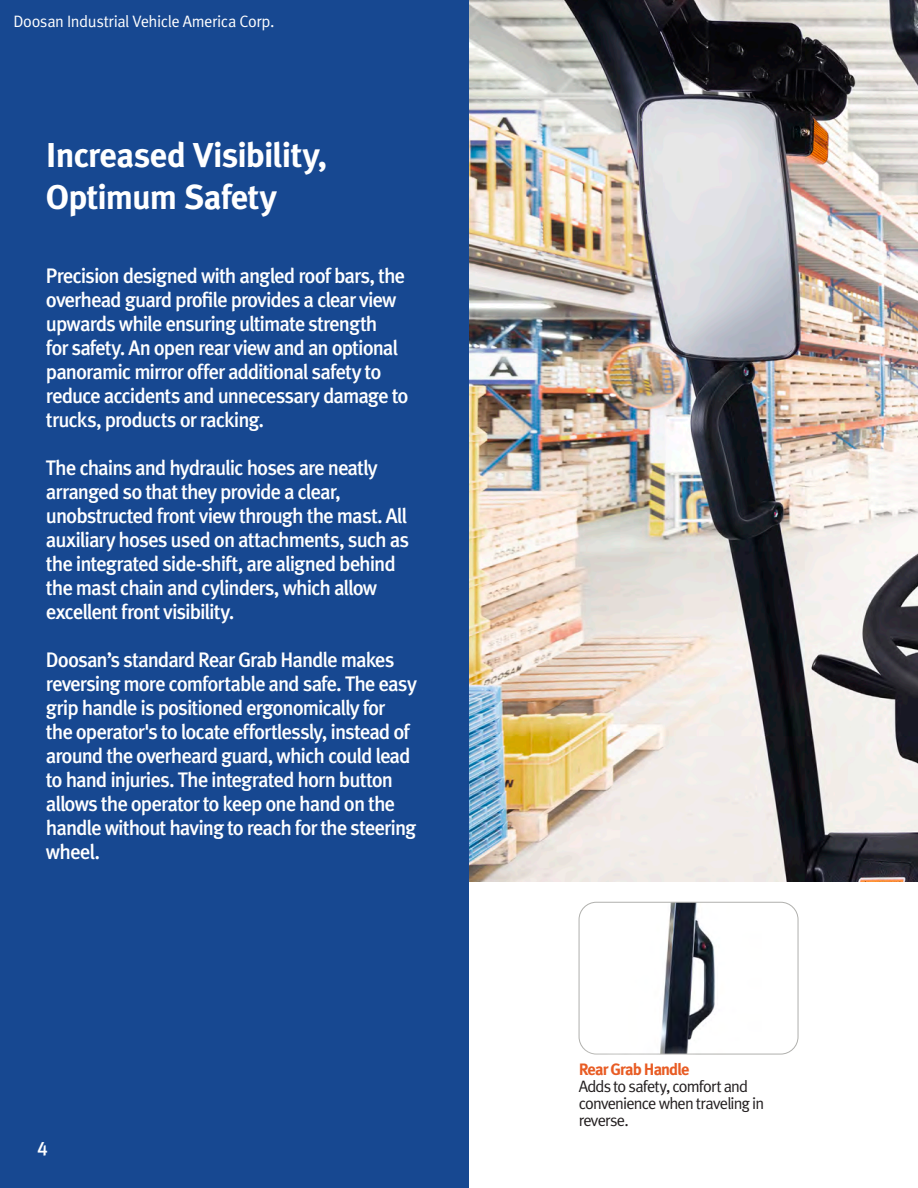
<style>
.page{position:relative;width:918px;height:1188px;background:#fff}
.page>*{position:absolute;margin:0;border:0;box-sizing:border-box;transform-origin:0 0}
.t1{font:39px "Meta Medium LF";color:#fff;scale:.5 1}
.t2{font:700 34.5px/41.4px "Meta Plus";letter-spacing:-.02em;color:#fff}
.t3{font:21px/24px "Meta Medium LF";letter-spacing:-.05em;color:#fff}
.t4{font:19.5px "Meta Medium LF";color:#fff}
.t5{font:16.5px/17.2px "Meta Plus Normal";letter-spacing:-.05em;color:#231f20}
.t6{font:16.5px "Meta Normal LF";letter-spacing:-.025em;color:#fff}
.t7{font:700 16.5px "Meta Plus";letter-spacing:-.06em;color:#e85c24}
</style>
<div class="page">
<img style="left:469px;top:0;width:449px;height:882px">
<div style="left:0;top:0;width:469px;height:1188px;background:#174891"></div>
<img style="left:579px;top:902px;width:219px;height:152px">
<div style="left:579px;top:902px;width:219px;height:152px;border:1px solid #b0b0ad;border-radius:17px"></div>
<div style="left:562px;top:1045px;width:218px;height:98px;background:#fff"></div>
<p class="t6" style="left:14px;top:12px;width:262px">Doosan Industrial Vehicle America Corp.</p>
<p class="t2" style="left:46px;top:135px;width:283px">Increased Visibility,<br>Optimum Safety</p>
<p class="t3" style="left:46px;top:264px;width:364px">Precision designed with angled roof bars, the overhead guard profile provides a clear view upwards while ensuring ultimate strength<br>for safety. An open rear view and an optional panoramic mirror offer additional safety to reduce accidents and unnecessary damage to trucks, products or racking.</p>
<p class="t3" style="left:46px;top:456px;width:365px">The chains and hydraulic hoses are neatly arranged so that they provide a clear, unobstructed front view through the mast. All auxiliary hoses used on attachments, such as the integrated side-shift, are aligned behind the mast chain and cylinders, which allow excellent front visibility.</p>
<p class="t3" style="left:46px;top:648px;width:373px">Doosan’s standard Rear Grab Handle makes reversing more comfortable and safe. The easy grip handle is positioned ergonomically for the operator's to locate effortlessly, instead of around the overheard guard, which could lead to hand injuries. The integrated horn button allows the operator to keep one hand on the handle without having to reach for the steering wheel.</p>
<p class="t4" style="left:37px;top:1136px;width:12px">4</p>
<p class="t1" style="left:31px;top:1131px;width:23px">3</p>
<p class="t7" style="left:579px;top:1059px;width:112px">Rear Grab Handle</p>
<p class="t5" style="left:579px;top:1077px;width:187px">Adds to safety, comfort and convenience when traveling in reverse.</p>
</div>
